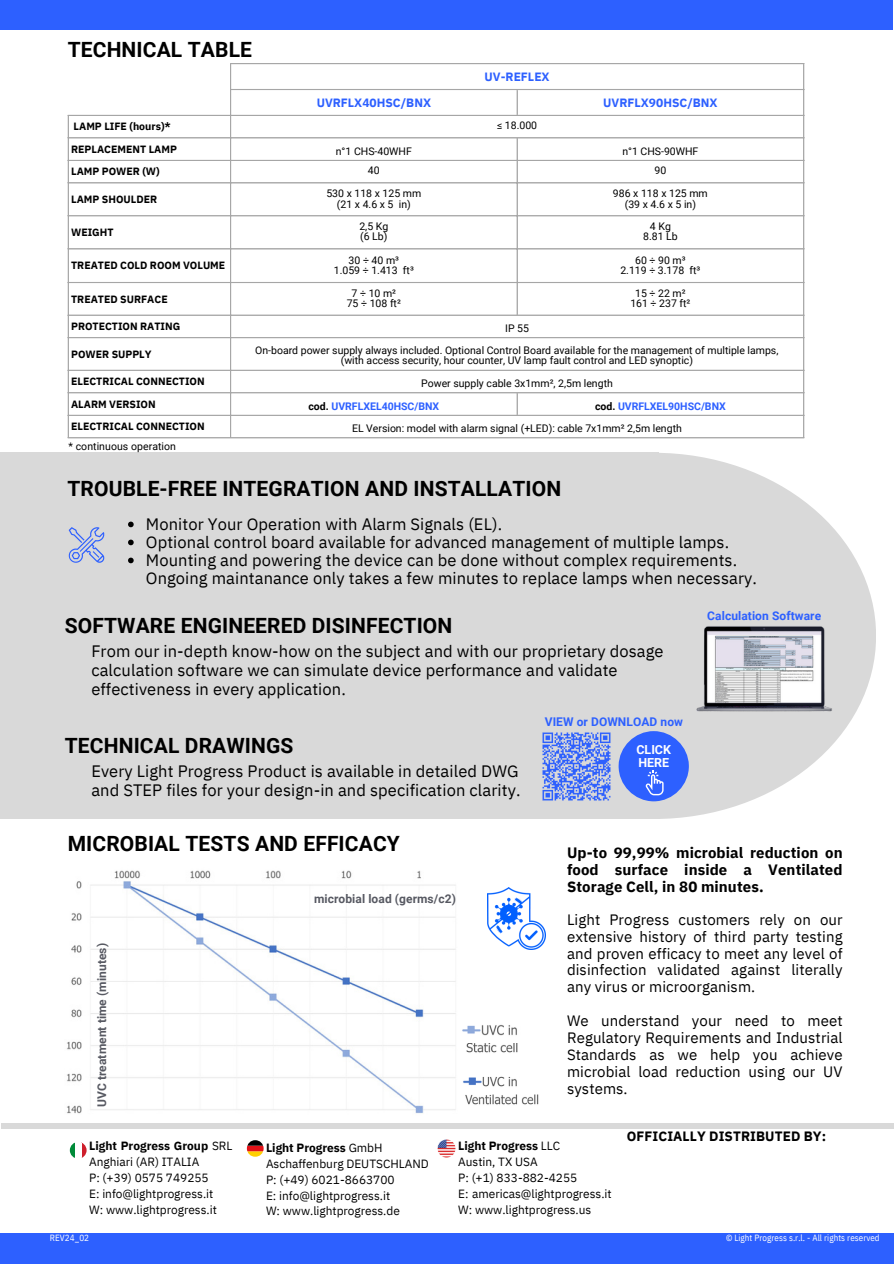
<style>
.page{position:relative;width:894px;height:1264px;background:#fff}
.page>*{position:absolute;margin:0;border:0;box-sizing:border-box;transform-origin:0 0}
.t1{font:700 21px "Roboto";letter-spacing:.005em;color:#000}
.t2{font:16.5px/19.2px "IBM Plex Sans";letter-spacing:.005em;color:#000}
.t3{font:15px/16.8px "IBM Plex Sans";letter-spacing:.005em;color:#000;text-align:justify}
.t4{font:700 15px/16.8px "IBM Plex Sans";letter-spacing:.005em;color:#000;text-align:justify}
.t5{font:700 13.5px "IBM Plex Sans";letter-spacing:.005em;color:#000}
.t6{font:700 12.45px/12.5px "Roboto";color:#fff}
.t7{font:700 12px "Roboto";letter-spacing:.005em;color:#575962}
.t8{font:700 12px "IBM Plex Sans";color:#2d60ff}
.t9{font:700 12px "Roboto";letter-spacing:.005em;color:#2d60ff}
.t10{font:11.85px/15.9px "IBM Plex Sans";color:#000}
.t11{font:10.5px "Roboto";color:#000}
.t12{font:700 10.5px "IBM Plex Sans";color:#000}
.t13{font:700 10.5px "Roboto";color:#2d60ff}
.t14{font:9px "IBM Plex Sans Cond";letter-spacing:.005em;color:#fff}
.s1{color:#000}
.s2{font-weight:700}
</style>
<div class="page">
<div style="left:0;top:0;width:892px;height:30px;background:#2d60ff"></div>
<div style="left:0;top:453px;width:658px;height:366px;background:#d9d9d9"></div>
<hr style="left:68px;top:116px;width:1px;height:321px;background:#a6a6a6">
<hr style="left:230px;top:64px;width:1px;height:373px;background:#a6a6a6">
<svg style="left:516px;top:90px;width:1px;height:25px"></svg>
<hr style="left:516px;top:138px;width:1px;height:176px;background:#a6a6a6">
<svg style="left:516px;top:393px;width:1px;height:22px"></svg>
<hr style="left:802px;top:64px;width:2px;height:373px;background:#a6a6a6">
<hr style="left:230px;top:63px;width:574px;height:1px;background:#a6a6a6">
<hr style="left:230px;top:89px;width:574px;height:1px;background:#a6a6a6">
<hr style="left:68px;top:115px;width:736px;height:1px;background:#a6a6a6">
<hr style="left:68px;top:137px;width:736px;height:1px;background:#a6a6a6">
<hr style="left:68px;top:160px;width:736px;height:1px;background:#a6a6a6">
<hr style="left:68px;top:182px;width:736px;height:1px;background:#a6a6a6">
<hr style="left:68px;top:215px;width:736px;height:1px;background:#a6a6a6">
<hr style="left:68px;top:248px;width:736px;height:1px;background:#a6a6a6">
<hr style="left:68px;top:282px;width:736px;height:1px;background:#a6a6a6">
<hr style="left:68px;top:314px;width:736px;height:2px;background:#a6a6a6">
<hr style="left:68px;top:337px;width:736px;height:1px;background:#a6a6a6">
<hr style="left:68px;top:370px;width:736px;height:1px;background:#a6a6a6">
<hr style="left:68px;top:392px;width:736px;height:1px;background:#a6a6a6">
<hr style="left:68px;top:415px;width:736px;height:1px;background:#a6a6a6">
<hr style="left:68px;top:437px;width:736px;height:1px;background:#a6a6a6">
<div style="left:430px;top:453px;width:445px;height:366px;background:#d9d9d9;border-radius:50%"></div>
<img style="left:68px;top:527px;width:37px;height:36px">
<div style="left:1px;top:1122px;width:892px;height:6px;background:#d9d9d9"></div>
<svg style="left:618px;top:731px;width:71px;height:70px"></svg>
<img style="left:542px;top:732px;width:69px;height:69px">
<img style="left:696px;top:626px;width:136px;height:86px">
<img style="left:487px;top:887px;width:59px;height:62px">
<img style="left:67px;top:870px;width:389px;height:244px">
<svg style="left:128px;top:521px;width:6px;height:6px"></svg>
<svg style="left:128px;top:539px;width:6px;height:6px"></svg>
<svg style="left:128px;top:557px;width:6px;height:6px"></svg>
<img style="left:466px;top:1043px;width:52px;height:10px">
<img style="left:465px;top:1094px;width:74px;height:11px">
<img style="left:463px;top:1076px;width:54px;height:11px">
<img style="left:462px;top:1024px;width:55px;height:12px">
<svg style="left:81px;top:1142px;width:6px;height:16px"></svg>
<svg style="left:69px;top:1142px;width:6px;height:16px"></svg>
<svg style="left:247px;top:1151px;width:16px;height:5px"></svg>
<div style="left:246px;top:1145px;width:17px;height:6px;background:#e31218"></div>
<svg style="left:247px;top:1140px;width:16px;height:5px"></svg>
<div style="left:0;top:1232px;width:893px;height:31px;background:#2d60ff"></div>
<img style="left:437px;top:1139px;width:18px;height:18px">
<p class="t1" style="left:68px;top:38px;width:186px">TECHNICAL TABLE</p>
<h1 class="t8" style="left:484px;top:68px;width:67px">UV-REFLEX</h1>
<p class="t8" style="left:316px;top:94px;width:116px">UVRFLX40HSC/BNX</p>
<p class="t8" style="left:603px;top:94px;width:116px">UVRFLX90HSC/BNX</p>
<p class="t12" style="left:74px;top:119px;width:99px">LAMP LIFE (hours)*</p>
<p class="t11" style="left:497px;top:120px;width:42px">≤ 18.000</p>
<p class="t12" style="left:71px;top:142px;width:107px">REPLACEMENT LAMP</p>
<p class="t11" style="left:336px;top:145px;width:77px">n°1 CHS-40WHF</p>
<p class="t11" style="left:622px;top:145px;width:77px">n°1 CHS-90WHF</p>
<p class="t12" style="left:71px;top:164px;width:90px">LAMP POWER (W)</p>
<p class="t11" style="left:368px;top:165px;width:13px">40</p>
<p class="t11" style="left:654px;top:165px;width:13px">90</p>
<p class="t12" style="left:71px;top:192px;width:87px">LAMP SHOULDER</p>
<p class="t11" style="left:326px;top:187px;width:96px">530 x 118 x 125 mm</p>
<p class="t11" style="left:337px;top:198px;width:75px">(21 x 4.6 x 5 in)</p>
<p class="t11" style="left:612px;top:187px;width:96px">986 x 118 x 125 mm</p>
<p class="t11" style="left:624px;top:198px;width:73px">(39 x 4.6 x 5 in)</p>
<p class="t12" style="left:71px;top:225px;width:44px">WEIGHT</p>
<p class="t12" style="left:71px;top:258px;width:156px">TREATED COLD ROOM VOLUME</p>
<p class="t12" style="left:71px;top:292px;width:98px">TREATED SURFACE</p>
<p class="t11" style="left:359px;top:220px;width:30px">2,5 Kg</p>
<p class="t11" style="left:360px;top:231px;width:29px">(6 Lb)</p>
<p class="t11" style="left:348px;top:254px;width:52px">30 ÷ 40 m³</p>
<p class="t11" style="left:334px;top:264px;width:82px">1.059 ÷ 1.413 ft³</p>
<p class="t11" style="left:351px;top:287px;width:46px">7 ÷ 10 m²</p>
<p class="t11" style="left:346px;top:297px;width:56px">75 ÷ 108 ft²</p>
<p class="t11" style="left:649px;top:220px;width:22px">4 Kg</p>
<p class="t11" style="left:643px;top:231px;width:36px">8.81 Lb</p>
<p class="t11" style="left:635px;top:254px;width:52px">60 ÷ 90 m³</p>
<p class="t11" style="left:620px;top:264px;width:82px">2.119 ÷ 3.178 ft³</p>
<p class="t11" style="left:635px;top:287px;width:52px">15 ÷ 22 m²</p>
<p class="t11" style="left:630px;top:297px;width:62px">161 ÷ 237 ft²</p>
<p class="t12" style="left:71px;top:319px;width:111px">PROTECTION RATING</p>
<p class="t11" style="left:505px;top:322px;width:25px">IP 55</p>
<p class="t12" style="left:71px;top:347px;width:82px">POWER SUPPLY</p>
<p class="t11" style="left:255px;top:344px;width:524px">On-board power supply always included. Optional Control Board available for the management of multiple lamps,</p>
<p class="t11" style="left:341px;top:354px;width:353px">(with access security, hour counter, UV lamp fault control and LED synoptic)</p>
<p class="t12" style="left:71px;top:374px;width:135px">ELECTRICAL CONNECTION</p>
<p class="t11" style="left:421px;top:377px;width:193px">Power supply cable 3x1mm², 2,5m length</p>
<p class="t12" style="left:71px;top:397px;width:86px">ALARM VERSION</p>
<p class="t13" style="left:308px;top:400px;width:132px"><span class="s1">cod.</span> UVRFLXEL40HSC/BNX</p>
<p class="t13" style="left:595px;top:400px;width:132px"><span class="s1">cod.</span> UVRFLXEL90HSC/BNX</p>
<p class="t12" style="left:71px;top:419px;width:135px">ELECTRICAL CONNECTION</p>
<p class="t11" style="left:352px;top:422px;width:331px">EL Version: model with alarm signal (+LED): cable 7x1mm² 2,5m length</p>
<h1 class="t11" style="left:68px;top:440px;width:109px">* continuous operation</h1>
<h3 class="t1" style="left:67px;top:476px;width:495px">TROUBLE-FREE INTEGRATION AND INSTALLATION</h3>
<h5 class="t2" style="left:146px;top:513px;width:357px">Monitor Your Operation with Alarm Signals (EL).</h5>
<h4 class="t2" style="left:146px;top:531px;width:584px">Optional control board available for advanced management of multiple lamps.</h4>
<p class="t2" style="left:146px;top:549px;width:592px">Mounting and powering the device can be done without complex requirements.</p>
<p class="t2" style="left:146px;top:567px;width:612px">Ongoing maintanance only takes a few minutes to replace lamps when necessary.</p>
<p class="t1" style="left:65px;top:614px;width:389px">SOFTWARE ENGINEERED DISINFECTION</p>
<h5 class="t2" style="left:91px;top:641px;width:573px">From our in-depth know-how on the subject and with our proprietary dosage calculation software we can simulate device performance and validate effectiveness in every application.</h5>
<h1 class="t1" style="left:65px;top:733px;width:230px">TECHNICAL DRAWINGS</h1>
<h3 class="t2" style="left:91px;top:761px;width:430px">Every Light Progress Product is available in detailed DWG and STEP files for your design-in and specification clarity.</h3>
<h1 class="t9" style="left:544px;top:714px;width:140px">VIEW or DOWNLOAD now</h1>
<p class="t6" style="left:636px;top:743px;width:36px">CLICK<br>HERE</p>
<h3 class="t9" style="left:707px;top:608px;width:115px">Calculation Software</h3>
<p class="t1" style="left:68px;top:831px;width:333px">MICROBIAL TESTS AND EFFICACY</p>
<p class="t7" style="left:95px;top:1107px;width:165px;rotate:-90deg">UVC treatment time (minutes)</p>
<p class="t7" style="left:314px;top:891px;width:143px">microbial load (germs/c2)</p>
<p class="t4" style="left:567px;top:844px;width:277px">Up-to 99,99% microbial reduction on food surface inside a Ventilated Storage Cell, in 80 minutes.</p>
<h5 class="t3" style="left:567px;top:910px;width:277px">Light Progress customers rely on our extensive history of third party testing and proven efficacy to meet any level of disinfection validated against literally any virus or microorganism.</h5>
<p class="t3" style="left:567px;top:1012px;width:277px">We understand your need to meet Regulatory Requirements and Industrial Standards as we help you achieve microbial load reduction using our UV systems.</p>
<p class="t10" style="left:89px;top:1137px;width:145px"><span class="s2">Light Progress Group</span> SRL<br>Anghiari (AR) ITALIA<br>P: (+39) 0575 749255<br>E: info@lightprogress.it<br>W: www.lightprogress.it</p>
<h6 class="t10" style="left:266px;top:1139px;width:164px"><span class="s2">Light Progress</span> GmbH<br>Aschaffenburg DEUTSCHLAND<br>P: (+49) 6021-8663700<br>E: info@lightprogress.it<br>W: www.lightprogress.de</h6>
<p class="t10" style="left:458px;top:1137px;width:155px"><span class="s2">Light Progress</span> LLC<br>Austin, TX USA<br>P: (+1) 833-882-4255<br>E: americas@lightprogress.it<br>W: www.lightprogress.us</p>
<p class="t5" style="left:626px;top:1126px;width:201px">OFFICIALLY DISTRIBUTED BY:</p>
<h4 class="t14" style="left:50px;top:1232px;width:41px">REV24_02</h4>
<h6 class="t14" style="left:725px;top:1232px;width:155px">© Light Progress s.r.l. - All rights reserved</h6>
</div>
